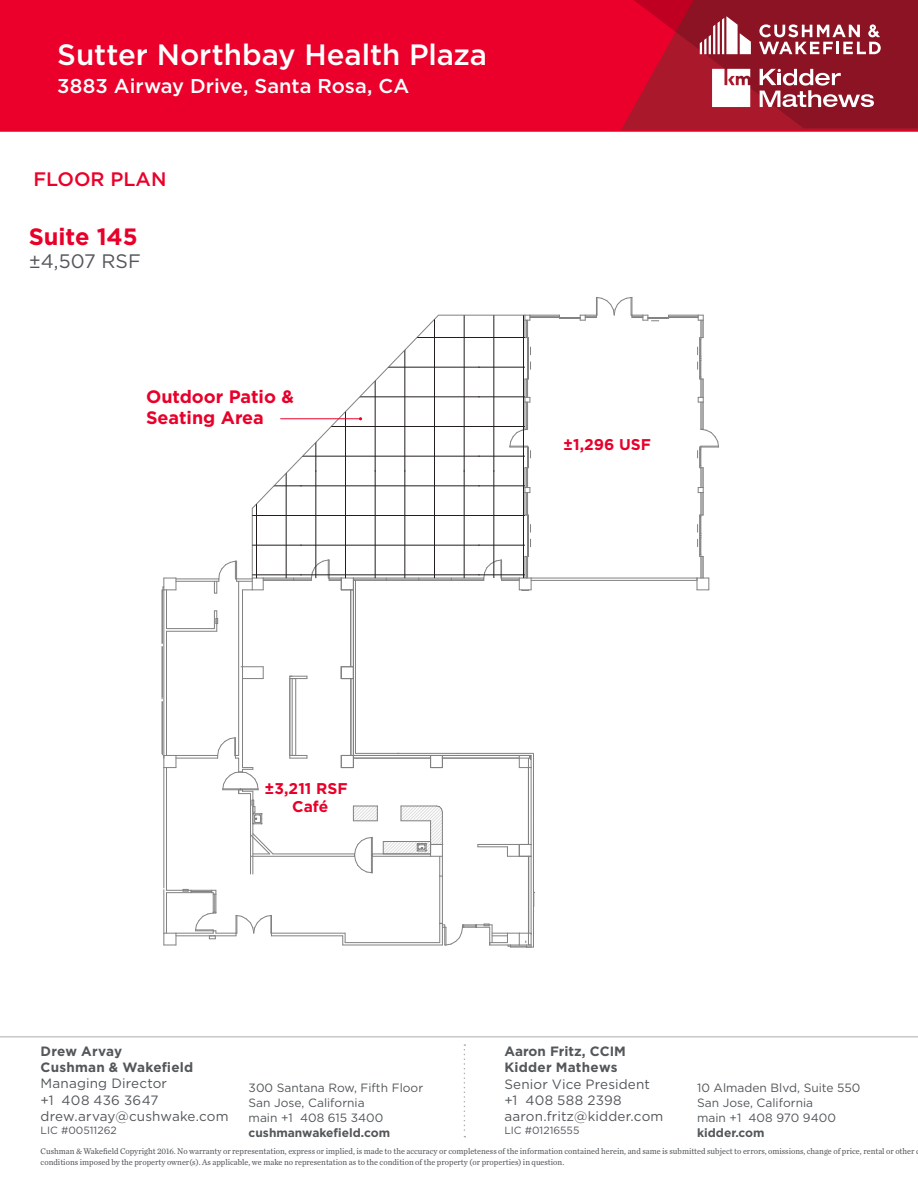
<style>
.page{position:relative;width:918px;height:1188px;background:#fff}
.page>*{position:absolute;margin:0;border:0;box-sizing:border-box;transform-origin:0 0}
.t1{font:500 29.4px "Gotham";color:#fff}
.t2{font:700 23.7px "Gotham";color:#e8002a}
.t3{font:500 20.1px "Gotham";color:#fff}
.t4{font:500 19.5px "Gotham";color:#ea002a}
.t5{font:19.5px "Gotham";color:#53575a}
.t6{font:700 18px/21px "Gotham";color:#e8002a}
.t7{font:700 15.6px/17.5px "Gotham";color:#e8002a;text-align:center}
.t8{font:13.5px/16.2px "Gotham";letter-spacing:.015em;color:#53575a}
.t9{font:700 13.5px/16.2px "Gotham";letter-spacing:.015em;color:#53575a}
.t10{font:12px/15px "Gotham";color:#53575a}
.t11{font:700 12px "Gotham";color:#53575a}
.t12{font:10.5px "Gotham";color:#53575a}
.t13{font:8.7px/10.4px "Chronicle Text G2";color:#53575a;scale:.95 1}
</style>
<div class="page">
<hr style="left:0;top:1036px;width:918px;height:1px;background:#52575a">
<div style="left:0;top:0;width:918px;height:132px;background:#ea002a"></div>
<svg style="left:621px;top:0;width:297px;height:130px;background:#ac2e40"></svg>
<svg style="left:464px;top:1044px;width:1px;height:93px"></svg>
<hr style="left:350px;top:679px;width:1px;height:76px;background:#818181">
<hr style="left:458px;top:753px;width:75px;height:1px;background:#818181">
<hr style="left:397px;top:753px;width:61px;height:1px;background:#818181">
<hr style="left:355px;top:753px;width:44px;height:1px;background:#818181">
<hr style="left:355px;top:669px;width:1px;height:84px;background:#818181">
<hr style="left:355px;top:580px;width:1px;height:89px;background:#818181">
<hr style="left:530px;top:317px;width:30px;height:1px;background:#818181">
<hr style="left:530px;top:315px;width:30px;height:1px;background:#818181">
<hr style="left:353px;top:580px;width:131px;height:1px;background:#818181">
<hr style="left:263px;top:580px;width:48px;height:1px;background:#818181">
<hr style="left:295px;top:679px;width:1px;height:76px;background:#818181">
<hr style="left:162px;top:702px;width:1px;height:53px;background:#818181">
<hr style="left:530px;top:316px;width:30px;height:1px;background:#818181">
<hr style="left:353px;top:579px;width:131px;height:1px;background:#818181">
<hr style="left:263px;top:579px;width:48px;height:1px;background:#818181">
<hr style="left:531px;top:578px;width:166px;height:1px;background:#818181">
<hr style="left:531px;top:580px;width:166px;height:1px;background:#818181">
<hr style="left:343px;top:945px;width:99px;height:1px;background:#818181">
<hr style="left:271px;top:935px;width:72px;height:1px;background:#818181">
<hr style="left:271px;top:933px;width:74px;height:1px;background:#818181">
<svg style="left:342px;top:933px;width:4px;height:12px"></svg>
<hr style="left:345px;top:942px;width:95px;height:1px;background:#818181">
<svg style="left:251px;top:832px;width:23px;height:23px"></svg>
<hr style="left:273px;top:853px;width:82px;height:1px;background:#818181">
<hr style="left:250px;top:856px;width:105px;height:1px;background:#818181">
<hr style="left:252px;top:791px;width:1px;height:83px;background:#818181">
<hr style="left:250px;top:794px;width:1px;height:80px;background:#818181">
<hr style="left:166px;top:768px;width:1px;height:122px;background:#818181">
<hr style="left:238px;top:581px;width:1px;height:174px;background:#818181">
<hr style="left:176px;top:755px;width:42px;height:1px;background:#818181">
<hr style="left:176px;top:758px;width:42px;height:1px;background:#818181">
<hr style="left:242px;top:590px;width:1px;height:178px;background:#818181">
<hr style="left:166px;top:590px;width:1px;height:39px;background:#818181">
<hr style="left:167px;top:628px;width:47px;height:1px;background:#818181">
<hr style="left:167px;top:631px;width:50px;height:1px;background:#818181">
<hr style="left:166px;top:631px;width:1px;height:124px;background:#818181">
<svg style="left:163px;top:578px;width:14px;height:12px"></svg>
<hr style="left:163px;top:590px;width:1px;height:165px;background:#818181">
<svg style="left:163px;top:755px;width:14px;height:13px"></svg>
<hr style="left:163px;top:768px;width:1px;height:120px;background:#818181">
<hr style="left:351px;top:679px;width:1px;height:76px;background:#818181">
<hr style="left:353px;top:758px;width:78px;height:1px;background:#818181">
<svg style="left:341px;top:755px;width:13px;height:13px"></svg>
<hr style="left:353px;top:679px;width:1px;height:76px;background:#818181">
<hr style="left:353px;top:755px;width:78px;height:1px;background:#818181">
<svg style="left:430px;top:755px;width:13px;height:13px"></svg>
<svg style="left:341px;top:666px;width:13px;height:13px"></svg>
<svg style="left:310px;top:579px;width:45px;height:11px"></svg>
<hr style="left:353px;top:590px;width:1px;height:77px;background:#818181">
<hr style="left:442px;top:755px;width:77px;height:1px;background:#818181">
<hr style="left:531px;top:768px;width:1px;height:76px;background:#818181">
<hr style="left:528px;top:768px;width:1px;height:76px;background:#818181">
<hr style="left:442px;top:758px;width:77px;height:1px;background:#818181">
<hr style="left:350px;top:590px;width:1px;height:77px;background:#818181">
<svg style="left:241px;top:666px;width:23px;height:13px"></svg>
<hr style="left:176px;top:578px;width:43px;height:1px;background:#818181">
<svg style="left:214px;top:560px;width:50px;height:34px"></svg>
<hr style="left:176px;top:581px;width:43px;height:1px;background:#818181">
<hr style="left:162px;top:646px;width:1px;height:53px;background:#818181">
<hr style="left:162px;top:590px;width:1px;height:54px;background:#818181">
<svg style="left:214px;top:610px;width:4px;height:21px"></svg>
<hr style="left:292px;top:679px;width:1px;height:76px;background:#818181">
<svg style="left:290px;top:755px;width:18px;height:4px"></svg>
<hr style="left:289px;top:676px;width:1px;height:82px;background:#818181">
<svg style="left:290px;top:676px;width:18px;height:3px"></svg>
<svg style="left:252px;top:800px;width:10px;height:24px"></svg>
<svg style="left:559px;top:297px;width:160px;height:293px"></svg>
<svg style="left:163px;top:889px;width:110px;height:57px"></svg>
<svg style="left:217px;top:737px;width:42px;height:57px"></svg>
<svg style="left:484px;top:315px;width:48px;height:276px"></svg>
<svg style="left:519px;top:755px;width:13px;height:13px"></svg>
<svg style="left:352px;top:784px;width:183px;height:164px"></svg>
<hr style="left:533px;top:754px;width:1px;height:48px;background:#818181">
<svg style="left:252px;top:315px;width:273px;height:263px"></svg>
<hr style="left:280px;top:418px;width:81px;height:1px;background:#e8002a">
<h1 class="t1" style="left:57px;top:35px;width:432px">Sutter Northbay Health Plaza</h1>
<h3 class="t3" style="left:57px;top:72px;width:354px">3883 Airway Drive, Santa Rosa, CA</h3>
<h3 class="t4" style="left:33px;top:167px;width:134px">FLOOR PLAN</h3>
<h2 class="t2" style="left:29px;top:221px;width:111px">Suite 145</h2>
<h3 class="t5" style="left:29px;top:249px;width:114px">±4,507 RSF</h3>
<h3 class="t6" style="left:146px;top:386px;width:149px">Outdoor Patio &amp;<br>Seating Area</h3>
<h3 class="t7" style="left:563px;top:436px;width:89px">±1,296 USF</h3>
<h3 class="t7" style="left:265px;top:780px;width:84px">±3,211 RSF<br>Café</h3>
<h3 class="t9" style="left:41px;top:1043px;width:154px">Drew Arvay<br>Cushman &amp; Wakefield</h3>
<h3 class="t8" style="left:41px;top:1075px;width:189px">Managing Director<br>+1 408 436 3647 drew.arvay@cushwake.com</h3>
<p class="t12" style="left:41px;top:1124px;width:78px">LIC #00511262</p>
<h3 class="t10" style="left:249px;top:1080px;width:176px">300 Santana Row, Fifth Floor<br>San Jose, California<br>main +1 408 615 3400</h3>
<h3 class="t11" style="left:249px;top:1125px;width:143px">cushmanwakefield.com</h3>
<h3 class="t9" style="left:504px;top:1043px;width:123px">Aaron Fritz, CCIM<br>Kidder Mathews</h3>
<h3 class="t8" style="left:504px;top:1075px;width:160px">Senior Vice President +1 408 588 2398 aaron.fritz@kidder.com</h3>
<p class="t12" style="left:504px;top:1124px;width:77px">LIC #01216555</p>
<h3 class="t10" style="left:697px;top:1080px;width:165px">10 Almaden Blvd, Suite 550<br>San Jose, California<br>main +1 408 970 9400</h3>
<h3 class="t11" style="left:697px;top:1125px;width:69px">kidder.com</h3>
<p class="t13" style="left:41px;top:1146px;width:921px">Cushman &amp; Wakefield Copyright 2016. No warranty or representation, express or implied, is made to the accuracy or completeness of the information contained herein, and same is submitted subject to errors, omissions, change of price, rental or other conditions imposed by the property owner(s). As applicable, we make no representation as to the condition of the property (or properties) in question.</p>
</div>
